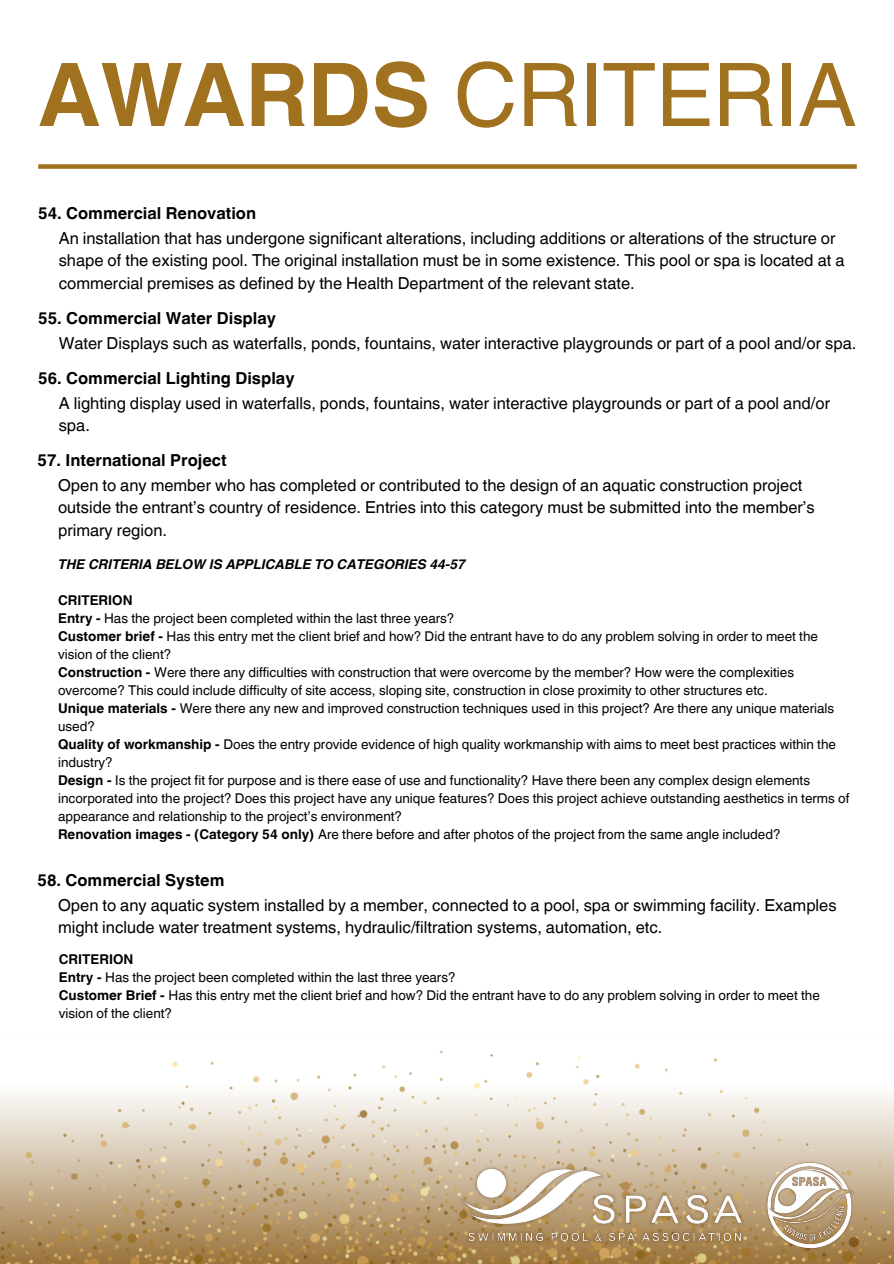
<style>
.page{position:relative;width:894px;height:1264px;background:#fff}
.page>*{position:absolute;margin:0;border:0;box-sizing:border-box;transform-origin:0 0}
.t1{font:87.75px "Helvetica World";color:#a0711f}
.t2{font:16.5px/22.5px "Helvetica World";color:#000}
.t3{font:700 16.5px "Helvetica World";color:#000}
.t4{font:13.5px/18px "Helvetica World";color:#000}
.t5{font:italic 700 13.5px "Helvetica World";color:#000}
.s1{font-weight:700}
</style>
<div class="page">
<img style="left:0;top:1050px;width:893px;height:213px">
<img style="left:434px;top:1163px;width:328px;height:87px">
<img style="left:762px;top:1159px;width:94px;height:92px">
<div style="left:38px;top:164px;width:818px;height:5px;background:#a0711f"></div>
<h3 class="t1" style="left:38px;top:43px;width:819px"><span class="s1">AWARDS</span> CRITERIA</h3>
<p class="t3" style="left:38px;top:200px;width:219px">54. Commercial Renovation</p>
<h3 class="t2" style="left:59px;top:227px;width:787px">An installation that has undergone significant alterations, including additions or alterations of the structure or shape of the existing pool. The original installation must be in some existence. This pool or spa is located at a commercial premises as defined by the Health Department of the relevant state.</h3>
<p class="t3" style="left:38px;top:304px;width:239px">55. Commercial Water Display</p>
<h3 class="t2" style="left:59px;top:332px;width:798px">Water Displays such as waterfalls, ponds, fountains, water interactive playgrounds or part of a pool and/or spa.</h3>
<p class="t3" style="left:38px;top:364px;width:258px">56. Commercial Lighting Display</p>
<h3 class="t2" style="left:59px;top:391px;width:772px">A lighting display used in waterfalls, ponds, fountains, water interactive playgrounds or part of a pool and/or spa.</h3>
<p class="t3" style="left:38px;top:446px;width:190px">57. International Project</p>
<p class="t2" style="left:58px;top:474px;width:758px">Open to any member who has completed or contributed to the design of an aquatic construction project outside the entrant’s country of residence. Entries into this category must be submitted into the member’s primary region.</p>
<p class="t5" style="left:58px;top:553px;width:409px">THE CRITERIA BELOW IS APPLICABLE TO CATEGORIES 44-57</p>
<p class="t4" style="left:58px;top:591px;width:792px"><span class="s1">CRITERION<br>Entry -</span> Has the project been completed within the last three years?<br><span class="s1">Customer brief -</span> Has this entry met the client brief and how? Did the entrant have to do any problem solving in order to meet the vision of the client?<br><span class="s1">Construction -</span> Were there any difficulties with construction that were overcome by the member? How were the complexities overcome? This could include difficulty of site access, sloping site, construction in close proximity to other structures etc.<br><span class="s1">Unique materials -</span> Were there any new and improved construction techniques used in this project? Are there any unique materials used?<br><span class="s1">Quality of workmanship -</span> Does the entry provide evidence of high quality workmanship with aims to meet best practices within the industry?<br><span class="s1">Design -</span> Is the project fit for purpose and is there ease of use and functionality? Have there been any complex design elements incorporated into the project? Does this project have any unique features? Does this project achieve outstanding aesthetics in terms of appearance and relationship to the project’s environment?<br><span class="s1">Renovation images - (Category 54 only)</span> Are there before and after photos of the project from the same angle included?</p>
<p class="t3" style="left:38px;top:866px;width:188px">58. Commercial System</p>
<p class="t2" style="left:58px;top:893px;width:779px">Open to any aquatic system installed by a member, connected to a pool, spa or swimming facility. Examples might include water treatment systems, hydraulic/filtration systems, automation, etc.</p>
<p class="t4" style="left:59px;top:950px;width:762px"><span class="s1">CRITERION<br>Entry -</span> Has the project been completed within the last three years?<br><span class="s1">Customer Brief -</span> Has this entry met the client brief and how? Did the entrant have to do any problem solving in order to meet the vision of the client?</p>
</div>
